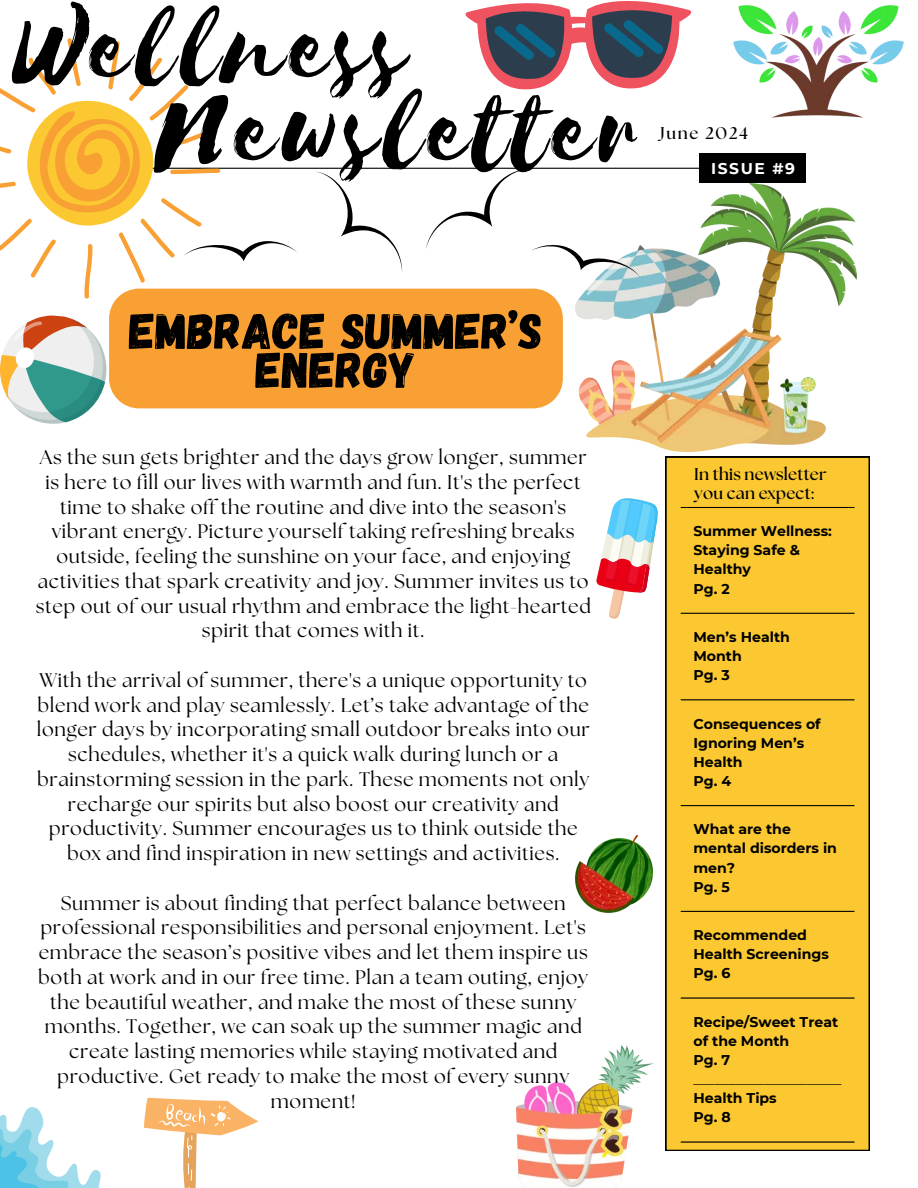
<style>
.page{position:relative;width:918px;height:1188px;background:#fff}
.page>*{position:absolute;margin:0;border:0;box-sizing:border-box;transform-origin:0 0}
.t1{font:122.1px "Selima";letter-spacing:.04em;color:#000}
.t2{font:50.55px/39px "Gagalin";color:#000;text-align:center}
.t3{font:19.65px/24.8px "The Seasons";letter-spacing:.03em;color:#000;text-align:center}
.t4{font:700 16.95px "The Seasons";letter-spacing:.01em;color:#000}
.t5{font:700 16.95px "The Seasons";letter-spacing:.1em;color:#000}
.t6{font:700 15.45px "Montserrat";letter-spacing:.1em;color:#fff}
.t7{font:700 14.1px/19.2px "Montserrat";color:#000}
.t8{font:14.1px "Montserrat";color:#000}
</style>
<div class="page">
<hr style="left:92px;top:168px;width:643px;height:1px;background:#000">
<img style="left:733px;top:5px;width:171px;height:113px">
<div style="left:666px;top:457px;width:203px;height:694px;background:#fbc831"></div>
<hr style="left:681px;top:507px;width:173px;height:1px;background:#000">
<hr style="left:681px;top:613px;width:173px;height:1px;background:#000">
<hr style="left:681px;top:699px;width:173px;height:1px;background:#000">
<hr style="left:681px;top:805px;width:173px;height:1px;background:#000">
<hr style="left:681px;top:911px;width:173px;height:1px;background:#000">
<hr style="left:681px;top:997px;width:173px;height:2px;background:#000">
<hr style="left:681px;top:1141px;width:173px;height:2px;background:#000">
<img style="left:586px;top:183px;width:270px;height:268px">
<svg style="left:0;top:1px;width:698px;height:424px"></svg>
<svg style="left:0;top:1107px;width:101px;height:81px"></svg>
<svg style="left:596px;top:498px;width:62px;height:121px"></svg>
<img style="left:575px;top:836px;width:78px;height:76px">
<img style="left:516px;top:1046px;width:138px;height:142px">
<svg style="left:144px;top:1098px;width:115px;height:90px"></svg>
<div style="left:699px;top:153px;width:107px;height:30px;background:#000"></div>
<div style="left:109px;top:289px;width:454px;height:119px;background:#f8a033"></div>
<p class="t1" style="left:15px;top:-19px;width:395px">Wellness</p>
<p class="t1" style="left:160px;top:64px;width:483px">Newsletter</p>
<p class="t5" style="left:660px;top:125px;width:89px">June 2024</p>
<p class="t6" style="left:711px;top:159px;width:85px">ISSUE #9</p>
<p class="t2" style="left:129px;top:309px;width:415px">EMBRACE SUMMER’S<br>ENERGY</p>
<p class="t3" style="left:36px;top:446px;width:557px">As the sun gets brighter and the days grow longer, summer is here to fill our lives with warmth and fun. It's the perfect time to shake off the routine and dive into the season's vibrant energy. Picture yourself taking refreshing breaks outside, feeling the sunshine on your face, and enjoying activities that spark creativity and joy. Summer invites us to step out of our usual rhythm and embrace the light-hearted spirit that comes with it.</p>
<p class="t3" style="left:37px;top:669px;width:554px">With the arrival of summer, there's a unique opportunity to blend work and play seamlessly. Let’s take advantage of the longer days by incorporating small outdoor breaks into our schedules, whether it's a quick walk during lunch or a brainstorming session in the park. These moments not only recharge our spirits but also boost our creativity and productivity. Summer encourages us to think outside the box and find inspiration in new settings and activities.</p>
<p class="t3" style="left:38px;top:892px;width:551px">Summer is about finding that perfect balance between professional responsibilities and personal enjoyment. Let's embrace the season’s positive vibes and let them inspire us both at work and in our free time. Plan a team outing, enjoy the beautiful weather, and make the most of these sunny months. Together, we can soak up the summer magic and create lasting memories while staying motivated and productive. Get ready to make the most of every sunny moment!</p>
<p class="t4" style="left:694px;top:466px;width:134px">In this newsletter</p>
<p class="t4" style="left:694px;top:485px;width:121px">you can expect:</p>
<p class="t7" style="left:694px;top:522px;width:140px">Summer Wellness:<br>Staying Safe &amp;<br>Healthy</p>
<p class="t7" style="left:694px;top:579px;width:38px">Pg. 2</p>
<p class="t7" style="left:694px;top:627px;width:98px">Men’s Health<br>Month</p>
<h1 class="t7" style="left:694px;top:666px;width:38px">Pg. 3</h1>
<p class="t7" style="left:694px;top:714px;width:129px">Consequences of<br>Ignoring Men’s<br>Health</p>
<p class="t7" style="left:694px;top:771px;width:39px">Pg. 4</p>
<p class="t7" style="left:694px;top:820px;width:145px">What are the mental disorders in men?</p>
<h4 class="t7" style="left:694px;top:877px;width:38px">Pg. 5</h4>
<p class="t7" style="left:694px;top:925px;width:137px">Recommended<br>Health Screenings</p>
<h2 class="t7" style="left:694px;top:964px;width:38px">Pg. 6</h2>
<p class="t7" style="left:694px;top:1012px;width:146px">Recipe/Sweet Treat of the Month</p>
<h3 class="t7" style="left:694px;top:1050px;width:38px">Pg. 7</h3>
<h3 class="t8" style="left:694px;top:1070px;width:150px">_____________________</h3>
<h3 class="t7" style="left:694px;top:1089px;width:85px">Health Tips</h3>
<p class="t7" style="left:694px;top:1108px;width:39px">Pg. 8</p>
</div>
